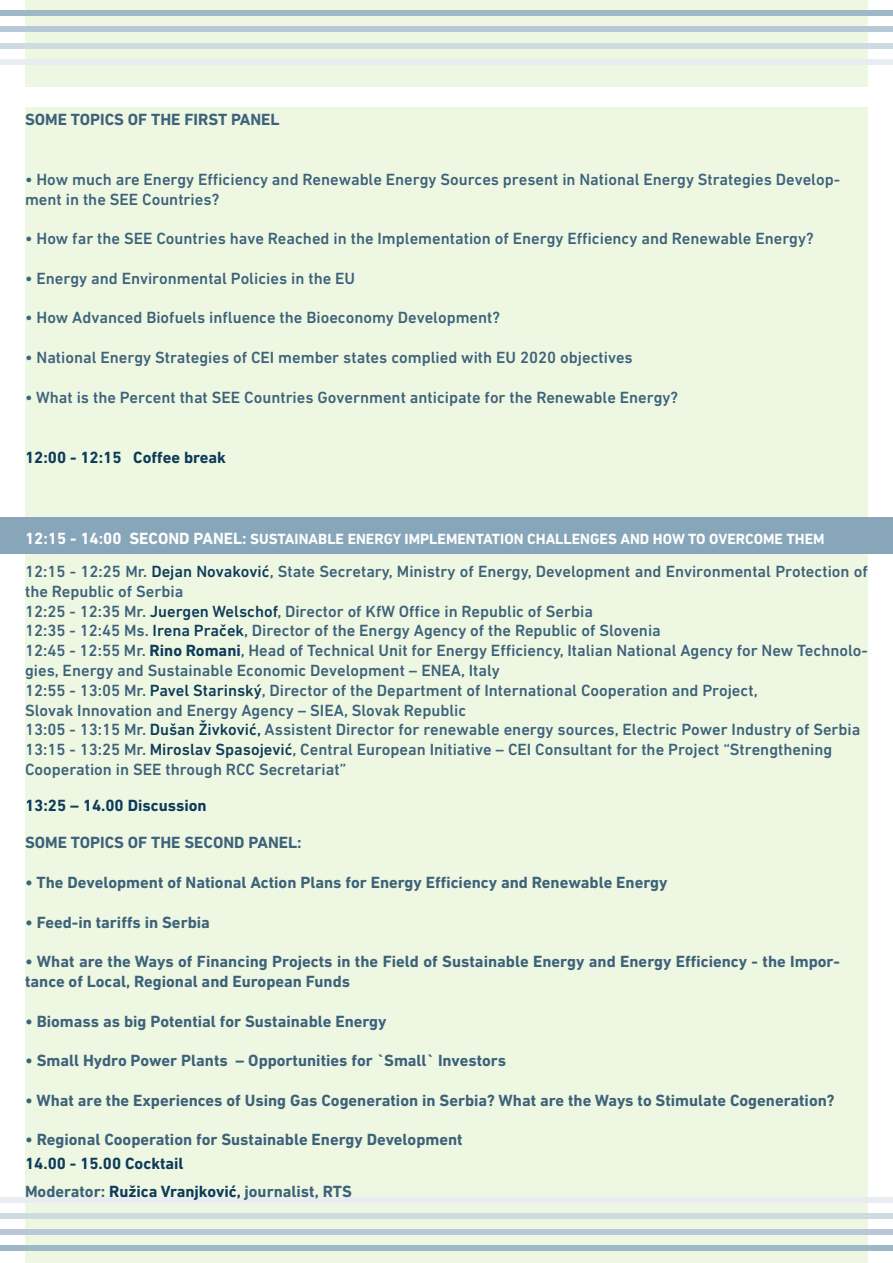
<style>
.page{position:relative;width:893px;height:1263px;background:#fff}
.page>*{position:absolute;margin:0;border:0;box-sizing:border-box;transform-origin:0 0}
.t1{font:500 16.5px/19.8px "DIN Next LT Pro";color:#3d627a}
.t2{font:700 16.5px/19.8px "DIN Next LT Pro";color:#3d627a}
.t3{font:700 16.5px "DIN Next LT Pro";color:#0d3b59}
.t4{font:700 15px "DIN Next LT Pro";color:#fff}
.s1{font-size:16.5px}
.s2{color:#0d3b59}
.s3{font-weight:700;color:#0d3b59}
</style>
<div class="page">
<div style="left:25px;top:0;width:843px;height:86px;background:#eef7e2"></div>
<div style="left:25px;top:108px;width:843px;height:1155px;background:#eef7e2"></div>
<div style="left:0;top:11px;width:893px;height:5px;background:#9fb8c8"></div>
<div style="left:0;top:27px;width:893px;height:5px;background:#b7c9d6"></div>
<div style="left:0;top:43px;width:893px;height:5px;background:#cfdbe3"></div>
<div style="left:0;top:59px;width:893px;height:6px;background:#e7edf1"></div>
<div style="left:0;top:1246px;width:893px;height:5px;background:#9fb8c8"></div>
<div style="left:0;top:1229px;width:893px;height:6px;background:#b7c9d6"></div>
<div style="left:0;top:1213px;width:893px;height:5px;background:#cfdbe3"></div>
<div style="left:0;top:1197px;width:893px;height:5px;background:#e7edf1"></div>
<div style="left:0;top:517px;width:893px;height:37px;background:#87a6ba"></div>
<p class="t2" style="left:25px;top:110px;width:256px">SOME TOPICS OF THE FIRST PANEL</p>
<p class="t1" style="left:25px;top:169px;width:816px">• How much are Energy Efficiency and Renewable Energy Sources present in National Energy Strategies Develop&shy;ment in the SEE Countries?</p>
<p class="t1" style="left:25px;top:229px;width:790px">• How far the SEE Countries have Reached in the Implementation of Energy Efficiency and Renewable Energy?</p>
<p class="t1" style="left:25px;top:268px;width:332px">• Energy and Environmental Policies in the EU</p>
<p class="t1" style="left:25px;top:308px;width:477px">• How Advanced Biofuels influence the Bioeconomy Development?</p>
<p class="t1" style="left:25px;top:347px;width:609px">• National Energy Strategies of CEI member states complied with EU 2020 objectives</p>
<p class="t1" style="left:25px;top:387px;width:655px">• What is the Percent that SEE Countries Government anticipate for the Renewable Energy?</p>
<p class="t3" style="left:25px;top:448px;width:202px">12:00 - 12:15 Coffee break</p>
<p class="t4" style="left:25px;top:530px;width:801px"><span class="s1">12:15 - 14:00 SECOND PANEL:</span> SUSTAINABLE ENERGY IMPLEMENTATION CHALLENGES AND HOW TO OVERCOME THEM</p>
<p class="t1" style="left:25px;top:561px;width:844px">12:15 - 12:25 Mr. <span class="s2">Dejan Novaković</span>, State Secretary, Ministry of Energy, Development and Environmental Protection of the Republic of Serbia</p>
<p class="t1" style="left:25px;top:601px;width:569px">12:25 - 12:35 Mr. <span class="s2">Juergen Welschof</span>, Director of KfW Office in Republic of Serbia</p>
<p class="t1" style="left:25px;top:621px;width:637px">12:35 - 12:45 Ms. <span class="s2">Irena Praček</span>, Director of the Energy Agency of the Republic of Slovenia</p>
<p class="t1" style="left:25px;top:640px;width:844px">12:45 - 12:55 Mr. <span class="s3">Rino Romani</span>, Head of Technical Unit for Energy Efficiency, Italian National Agency for New Technolo&shy;gies, Energy and Sustainable Economic Development – ENEA, Italy</p>
<p class="t1" style="left:25px;top:680px;width:734px">12:55 - 13:05 Mr. <span class="s2">Pavel Starinský</span>, Director of the Department of International Cooperation and Project,</p>
<p class="t1" style="left:25px;top:700px;width:443px">Slovak Innovation and Energy Agency – SIEA, Slovak Republic</p>
<p class="t1" style="left:25px;top:720px;width:837px">13:05 - 13:15 Mr. <span class="s2">Dušan Živković,</span> Assistent Director for renewable energy sources, Electric Power Industry of Serbia</p>
<p class="t1" style="left:25px;top:739px;width:809px">13:15 - 13:25 Mr. <span class="s2">Miroslav Spasojević</span>, Central European Initiative – CEI Consultant for the Project “Strengthening</p>
<p class="t1" style="left:25px;top:759px;width:323px">Cooperation in SEE through RCC Secretariat”</p>
<p class="t3" style="left:25px;top:795px;width:183px">13:25 – 14.00 Discussion</p>
<p class="t2" style="left:25px;top:833px;width:278px">SOME TOPICS OF THE SECOND PANEL:</p>
<p class="t2" style="left:25px;top:872px;width:644px">• The Development of National Action Plans for Energy Efficiency and Renewable Energy</p>
<p class="t2" style="left:25px;top:912px;width:186px">• Feed-in tariffs in Serbia</p>
<p class="t2" style="left:25px;top:951px;width:816px">• What are the Ways of Financing Projects in the Field of Sustainable Energy and Energy Efficiency - the Impor&shy;tance of Local, Regional and European Funds</p>
<p class="t2" style="left:25px;top:1011px;width:363px">• Biomass as big Potential for Sustainable Energy</p>
<p class="t2" style="left:25px;top:1050px;width:483px">• Small Hydro Power Plants – Opportunities for `Small` Investors</p>
<p class="t2" style="left:25px;top:1090px;width:811px">• What are the Experiences of Using Gas Cogeneration in Serbia? What are the Ways to Stimulate Cogeneration?</p>
<p class="t2" style="left:25px;top:1130px;width:439px">• Regional Cooperation for Sustainable Energy Development</p>
<p class="t3" style="left:25px;top:1154px;width:160px">14.00 - 15.00 Cocktail</p>
<p class="t2" style="left:25px;top:1181px;width:328px">Moderator: <span class="s2">Ružica Vranjković,</span> journalist, RTS</p>
</div>
